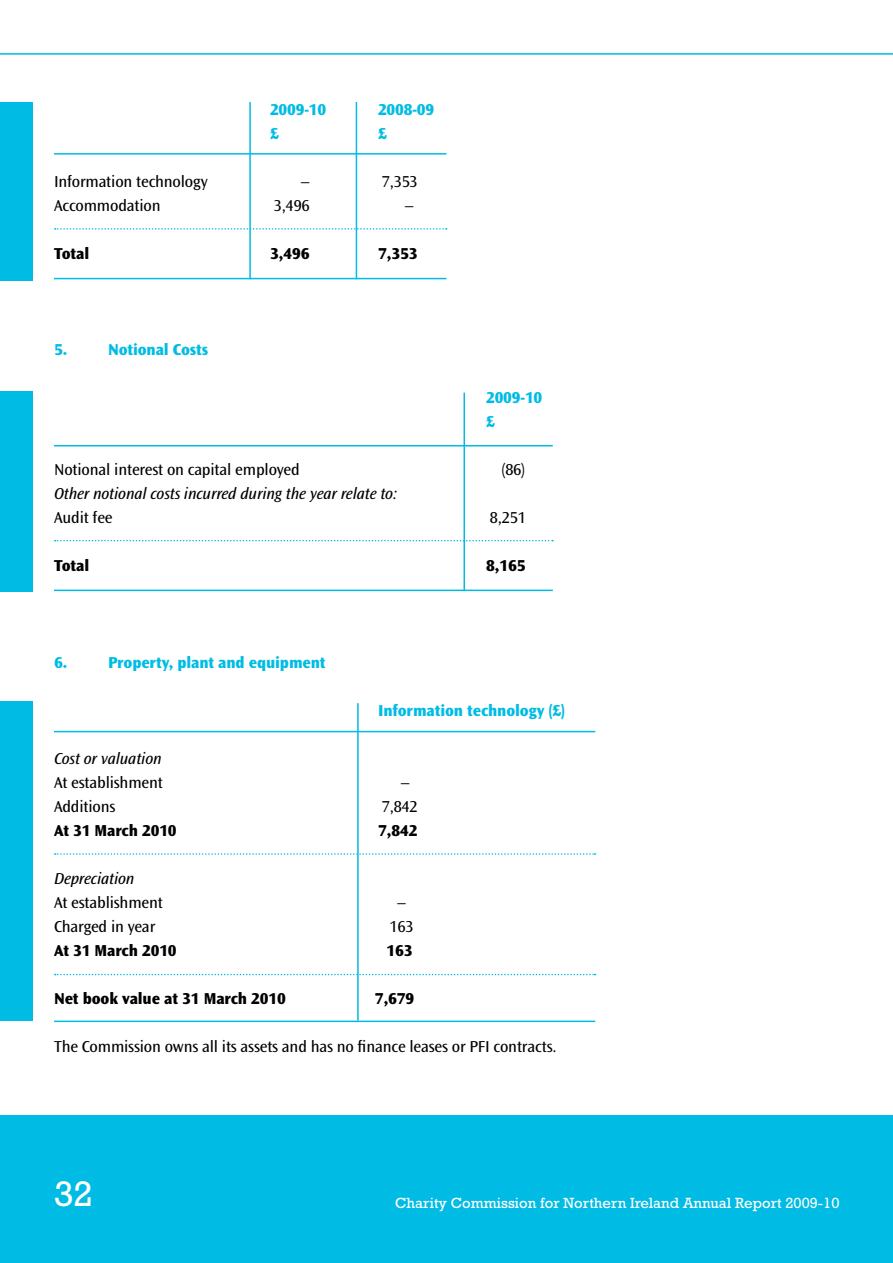
<style>
.page{position:relative;width:893px;height:1263px;background:#fff}
.page>*{position:absolute;margin:0;border:0;box-sizing:border-box;transform-origin:0 0}
.t1{font:36px "Rockwell Std";color:#fff}
.t2{font:16.5px "Ocean Sans Std";letter-spacing:-.01em;color:#000}
.t3{font:800 16.5px/24px "Ocean Sans Std";letter-spacing:-.01em;color:#00bce4}
.t4{font:800 16.5px "Ocean Sans Std";letter-spacing:-.01em;color:#000}
.t5{font:italic 16.5px "Ocean Sans Std";letter-spacing:-.01em;color:#000}
.t6{font:15px "Rockwell Std";color:#fff}
</style>
<div class="page">
<div style="left:0;top:1115px;width:893px;height:148px;background:#00bce4"></div>
<hr style="left:0;top:53px;width:893px;height:2px;background:#00bce4">
<hr style="left:54px;top:153px;width:392px;height:2px;background:#00bce4">
<hr style="left:54px;top:445px;width:499px;height:1px;background:#00bce4">
<hr style="left:54px;top:278px;width:392px;height:1px;background:#00bce4">
<hr style="left:54px;top:590px;width:499px;height:1px;background:#00bce4">
<hr style="left:54px;top:731px;width:541px;height:1px;background:#00bce4">
<hr style="left:54px;top:1020px;width:541px;height:2px;background:#00bce4">
<svg style="left:55px;top:228px;width:392px;height:2px"></svg>
<svg style="left:55px;top:540px;width:498px;height:1px"></svg>
<svg style="left:55px;top:853px;width:541px;height:2px"></svg>
<svg style="left:55px;top:974px;width:541px;height:1px"></svg>
<hr style="left:249px;top:102px;width:2px;height:177px;background:#00bce4">
<hr style="left:356px;top:102px;width:1px;height:177px;background:#00bce4">
<hr style="left:463px;top:393px;width:2px;height:198px;background:#00bce4">
<hr style="left:357px;top:703px;width:2px;height:317px;background:#00bce4">
<div style="left:0;top:102px;width:33px;height:179px;background:#00bce4"></div>
<div style="left:0;top:391px;width:33px;height:201px;background:#00bce4"></div>
<div style="left:0;top:701px;width:33px;height:319px;background:#00bce4"></div>
<p class="t3" style="left:270px;top:98px;width:58px">2009-10</p>
<p class="t3" style="left:378px;top:98px;width:58px">2008-09</p>
<p class="t3" style="left:270px;top:122px;width:10px">£</p>
<p class="t3" style="left:378px;top:122px;width:10px">£</p>
<p class="t2" style="left:54px;top:173px;width:155px">Information technology</p>
<p class="t2" style="left:301px;top:173px;width:10px">–</p>
<p class="t2" style="left:382px;top:173px;width:37px">7,353</p>
<p class="t2" style="left:54px;top:197px;width:108px">Accommodation</p>
<p class="t2" style="left:274px;top:197px;width:37px">3,496</p>
<p class="t2" style="left:405px;top:197px;width:10px">–</p>
<p class="t4" style="left:54px;top:245px;width:37px">Total</p>
<p class="t4" style="left:270px;top:245px;width:41px">3,496</p>
<p class="t4" style="left:378px;top:245px;width:41px">7,353</p>
<p class="t3" style="left:54px;top:338px;width:15px">5.</p>
<p class="t3" style="left:108px;top:338px;width:101px">Notional Costs</p>
<p class="t3" style="left:486px;top:386px;width:58px">2009-10 £</p>
<p class="t2" style="left:54px;top:461px;width:247px">Notional interest on capital employed</p>
<p class="t2" style="left:502px;top:461px;width:25px">(86)</p>
<p class="t5" style="left:54px;top:485px;width:345px">Other notional costs incurred during the year relate to:</p>
<p class="t2" style="left:54px;top:509px;width:60px">Audit fee</p>
<p class="t2" style="left:490px;top:509px;width:37px">8,251</p>
<p class="t4" style="left:54px;top:557px;width:37px">Total</p>
<p class="t4" style="left:486px;top:557px;width:41px">8,165</p>
<p class="t3" style="left:54px;top:650px;width:15px">6.</p>
<p class="t3" style="left:108px;top:650px;width:219px">Property, plant and equipment</p>
<p class="t3" style="left:378px;top:698px;width:188px">Information technology (£)</p>
<p class="t5" style="left:54px;top:749px;width:109px">Cost or valuation</p>
<p class="t2" style="left:54px;top:773px;width:110px">At establishment</p>
<p class="t2" style="left:401px;top:773px;width:10px">–</p>
<p class="t2" style="left:54px;top:797px;width:63px">Additions</p>
<p class="t2" style="left:382px;top:797px;width:37px">7,842</p>
<p class="t4" style="left:54px;top:821px;width:124px">At 31 March 2010</p>
<p class="t4" style="left:378px;top:821px;width:41px">7,842</p>
<p class="t5" style="left:54px;top:869px;width:82px">Depreciation</p>
<p class="t2" style="left:54px;top:893px;width:110px">At establishment</p>
<p class="t2" style="left:397px;top:893px;width:10px">–</p>
<p class="t2" style="left:54px;top:917px;width:103px">Charged in year</p>
<p class="t2" style="left:390px;top:917px;width:25px">163</p>
<p class="t4" style="left:54px;top:941px;width:124px">At 31 March 2010</p>
<p class="t4" style="left:386px;top:941px;width:28px">163</p>
<p class="t4" style="left:54px;top:989px;width:233px">Net book value at 31 March 2010</p>
<p class="t4" style="left:375px;top:989px;width:41px">7,679</p>
<p class="t2" style="left:54px;top:1037px;width:504px">The Commission owns all its assets and has no finance leases or PFI contracts.</p>
<h1 class="t1" style="left:54px;top:1173px;width:41px">32</h1>
<p class="t6" style="left:395px;top:1194px;width:446px">Charity Commission for Northern Ireland Annual Report 2009-10</p>
</div>
